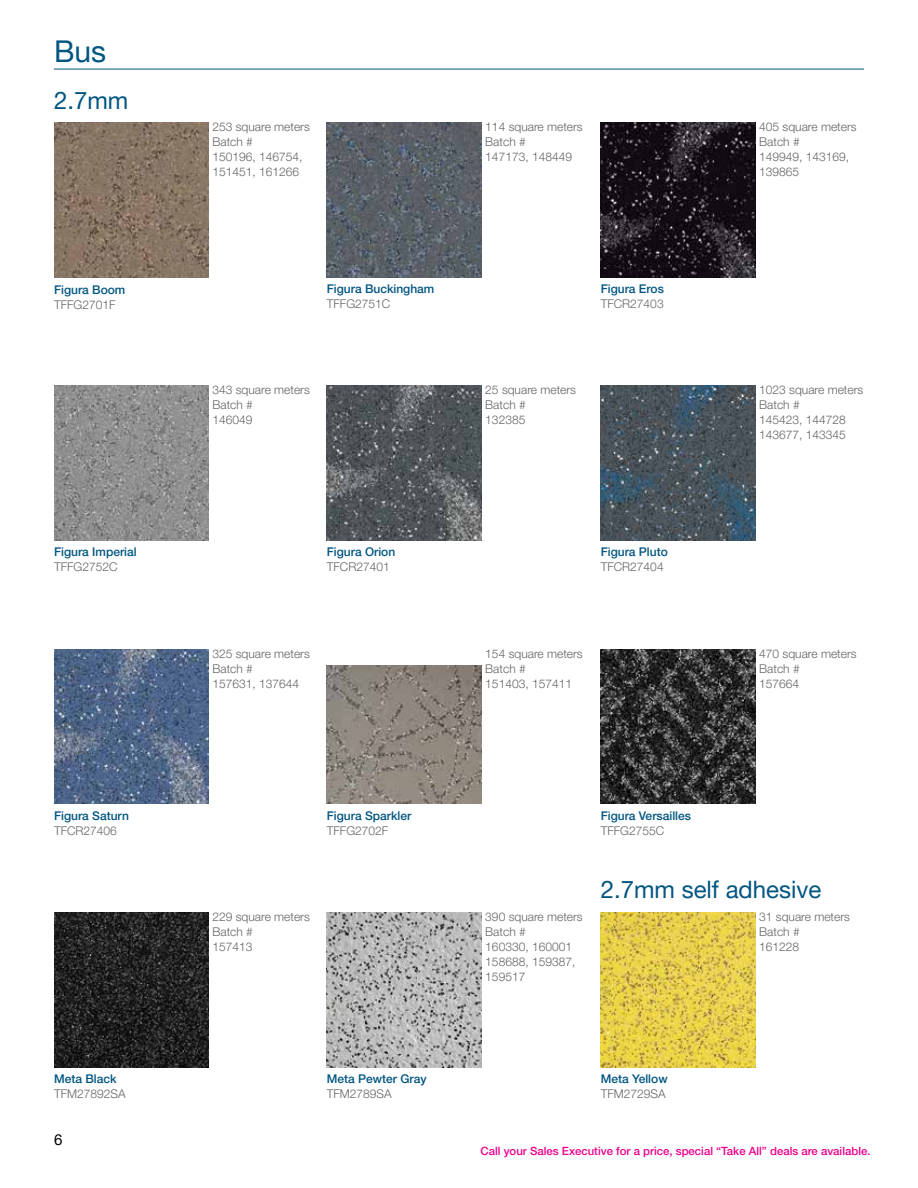
<style>
.page{position:relative;width:918px;height:1188px;background:#fff}
.page>*{position:absolute;margin:0;border:0;box-sizing:border-box;transform-origin:0 0}
.t1{font:30px "Helvetica Neue LT Pro";color:#005581}
.t2{font:24px "Helvetica Neue LT Pro";color:#005581}
.t3{font:15px "Helvetica Neue LT Pro";color:#000}
.t4{font:300 12px/15px "Helvetica Neue LT Pro";color:#636466}
.t5{font:500 12px "Helvetica Neue LT Pro";color:#005581}
.t6{font:500 11.4px "Helvetica Neue LT Pro";color:#ec008c}
</style>
<div class="page">
<hr style="left:54px;top:69px;width:810px;height:1px;background:#005581">
<img style="left:54px;top:123px;width:155px;height:155px">
<img style="left:327px;top:123px;width:154px;height:154px">
<img style="left:601px;top:123px;width:154px;height:154px">
<img style="left:54px;top:386px;width:155px;height:154px">
<img style="left:327px;top:386px;width:154px;height:154px">
<img style="left:601px;top:386px;width:154px;height:154px">
<img style="left:54px;top:649px;width:155px;height:155px">
<img style="left:327px;top:665px;width:154px;height:139px">
<img style="left:601px;top:649px;width:154px;height:155px">
<img style="left:54px;top:913px;width:155px;height:154px">
<img style="left:327px;top:913px;width:154px;height:154px">
<img style="left:601px;top:913px;width:154px;height:154px">
<h1 class="t1" style="left:54px;top:33px;width:54px">Bus</h1>
<h2 class="t2" style="left:54px;top:85px;width:76px">2.7mm</h2>
<p class="t5" style="left:54px;top:282px;width:73px">Figura Boom</p>
<p class="t4" style="left:54px;top:297px;width:63px">TFFG2701F</p>
<p class="t5" style="left:54px;top:545px;width:84px">Figura Imperial</p>
<p class="t4" style="left:54px;top:559px;width:65px">TFFG2752C</p>
<p class="t5" style="left:54px;top:808px;width:76px">Figura Saturn</p>
<p class="t4" style="left:54px;top:823px;width:64px">TFCR27406</p>
<p class="t5" style="left:54px;top:1072px;width:64px">Meta Black</p>
<p class="t4" style="left:54px;top:1086px;width:73px">TFM27892SA</p>
<p class="t3" style="left:54px;top:1130px;width:10px">6</p>
<p class="t4" style="left:213px;top:119px;width:99px">253 square meters<br>Batch #<br>150196, 146754,<br>151451, 161266</p>
<p class="t4" style="left:759px;top:119px;width:99px">405 square meters<br>Batch #<br>149949, 143169,<br>139865</p>
<p class="t4" style="left:485px;top:119px;width:99px">114 square meters<br>Batch #<br>147173, 148449</p>
<p class="t5" style="left:327px;top:282px;width:109px">Figura Buckingham</p>
<p class="t4" style="left:327px;top:296px;width:65px">TFFG2751C</p>
<p class="t5" style="left:601px;top:282px;width:65px">Figura Eros</p>
<p class="t4" style="left:601px;top:296px;width:64px">TFCR27403</p>
<p class="t4" style="left:213px;top:382px;width:99px">343 square meters<br>Batch #<br>146049</p>
<p class="t4" style="left:485px;top:382px;width:92px">25 square meters<br>Batch #<br>132385</p>
<p class="t4" style="left:759px;top:382px;width:106px">1023 square meters<br>Batch #<br>145423, 144728<br>143677, 143345</p>
<p class="t5" style="left:327px;top:545px;width:70px">Figura Orion</p>
<p class="t4" style="left:327px;top:559px;width:64px">TFCR27401</p>
<p class="t5" style="left:601px;top:545px;width:69px">Figura Pluto</p>
<p class="t4" style="left:601px;top:559px;width:64px">TFCR27404</p>
<p class="t4" style="left:213px;top:646px;width:99px">325 square meters<br>Batch #<br>157631, 137644</p>
<p class="t4" style="left:759px;top:646px;width:99px">470 square meters<br>Batch #<br>157664</p>
<p class="t4" style="left:485px;top:646px;width:99px">154 square meters<br>Batch #<br>151403, 157411</p>
<p class="t5" style="left:327px;top:808px;width:86px">Figura Sparkler</p>
<p class="t4" style="left:327px;top:823px;width:63px">TFFG2702F</p>
<p class="t5" style="left:601px;top:808px;width:92px">Figura Versailles</p>
<p class="t4" style="left:601px;top:823px;width:65px">TFFG2755C</p>
<h2 class="t2" style="left:601px;top:874px;width:222px">2.7mm self adhesive</h2>
<p class="t4" style="left:213px;top:909px;width:99px">229 square meters<br>Batch #<br>157413</p>
<p class="t4" style="left:485px;top:909px;width:99px">390 square meters<br>Batch #<br>160330, 160001<br>158688, 159387,<br>159517</p>
<p class="t4" style="left:759px;top:909px;width:92px">31 square meters<br>Batch #<br>161228</p>
<p class="t5" style="left:327px;top:1072px;width:101px">Meta Pewter Gray</p>
<p class="t4" style="left:327px;top:1086px;width:66px">TFM2789SA</p>
<p class="t5" style="left:601px;top:1072px;width:68px">Meta Yellow</p>
<p class="t4" style="left:601px;top:1086px;width:66px">TFM2729SA</p>
<p class="t6" style="left:481px;top:1144px;width:392px">Call your Sales Executive for a price, special “Take All” deals are available.</p>
</div>
